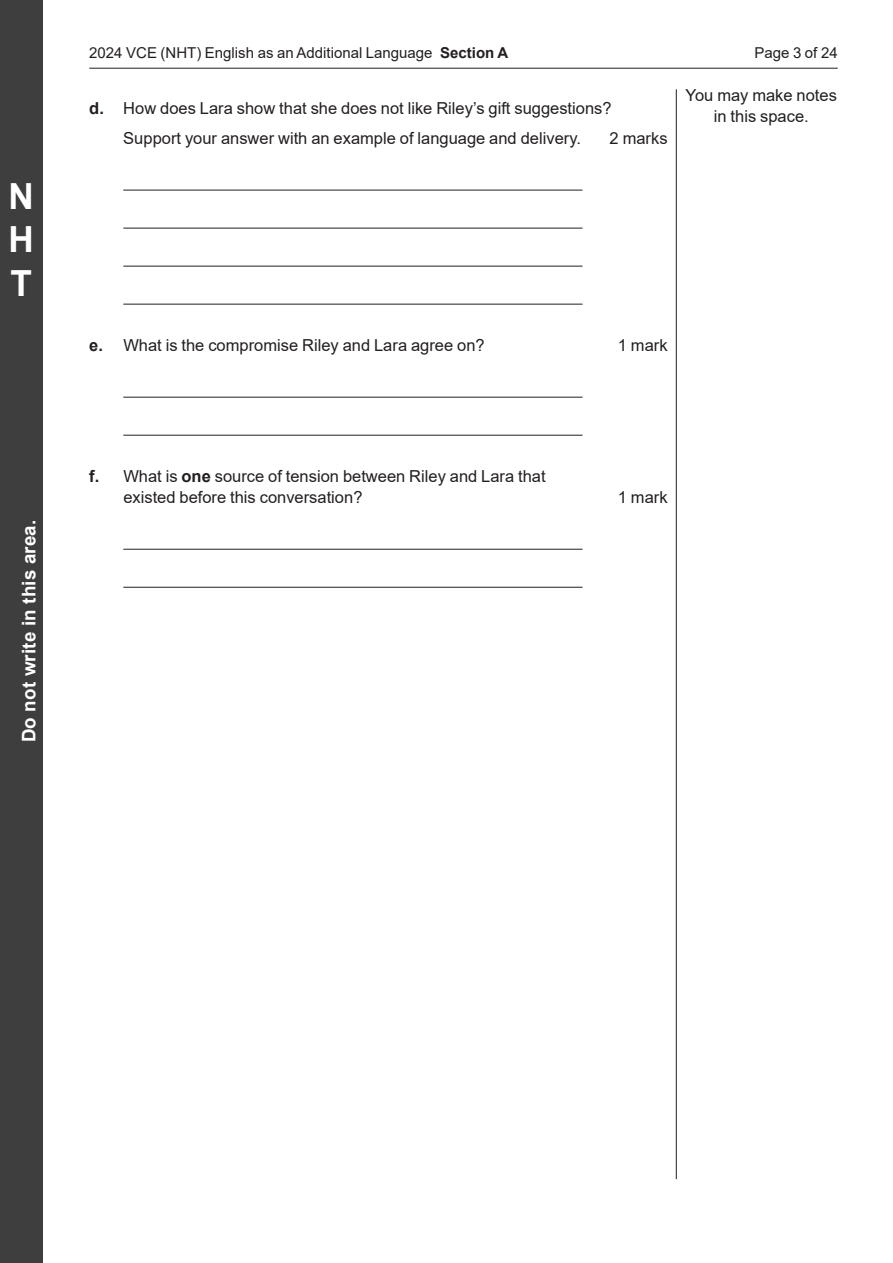
<style>
.page{position:relative;width:893px;height:1263px;background:#fff}
.page>*{position:absolute;margin:0;border:0;box-sizing:border-box;transform-origin:0 0}
.t1{font:700 36px/43.5px "Arial";color:#fff;text-align:justify}
.t2{font:700 18.75px "Arial";letter-spacing:.01em;color:#fff}
.t3{font:16.5px/21px "Arial";color:#231f20;text-align:center}
.t4{font:15px "Arial";color:#231f20}
.s1{font-weight:700}
</style>
<div class="page">
<hr style="left:123px;top:190px;width:460px;height:1px;background:#231f20">
<hr style="left:123px;top:228px;width:460px;height:1px;background:#231f20">
<hr style="left:123px;top:266px;width:460px;height:1px;background:#231f20">
<hr style="left:123px;top:304px;width:460px;height:1px;background:#231f20">
<hr style="left:123px;top:397px;width:460px;height:1px;background:#231f20">
<hr style="left:123px;top:435px;width:460px;height:1px;background:#231f20">
<hr style="left:123px;top:549px;width:460px;height:1px;background:#231f20">
<hr style="left:123px;top:587px;width:460px;height:1px;background:#231f20">
<hr style="left:676px;top:89px;width:1px;height:1090px;background:#231f20">
<hr style="left:89px;top:68px;width:749px;height:1px;background:#231f20">
<div style="left:0;top:0;width:43px;height:1263px;background:#3e3e3f"></div>
<h1 class="t1" style="left:8px;top:175px;width:27px">N H T</h1>
<p class="t2" style="left:16px;top:742px;width:224px;rotate:-90deg">Do not write in this area.</p>
<p class="t4" style="left:89px;top:42px;width:420px">2024 VCE (NHT) English as an Additional Language <span class="s1">Section A</span></p>
<p class="t4" style="left:754px;top:42px;width:85px">Page 3 of 24</p>
<p class="t3" style="left:89px;top:93px;width:524px;line-height:29.5px"><span class="s1">d.</span> How does Lara show that she does not like Riley’s gift suggestions?<br>Support your answer with an example of language and delivery.</p>
<p class="t3" style="left:610px;top:127px;width:59px">2 marks</p>
<p class="t3" style="left:686px;top:85px;width:153px">You may make notes in this space.</p>
<p class="t3" style="left:89px;top:334px;width:397px"><span class="s1">e.</span> What is the compromise Riley and Lara agree on?</p>
<p class="t3" style="left:618px;top:334px;width:51px">1 mark</p>
<p class="t3" style="left:123px;top:465px;width:424px;text-align:left;text-indent:-34px"><span class="s1">f.</span> What is <span class="s1">one</span> source of tension between Riley and Lara that existed before this conversation?</p>
<p class="t3" style="left:618px;top:486px;width:51px">1 mark</p>
</div>
